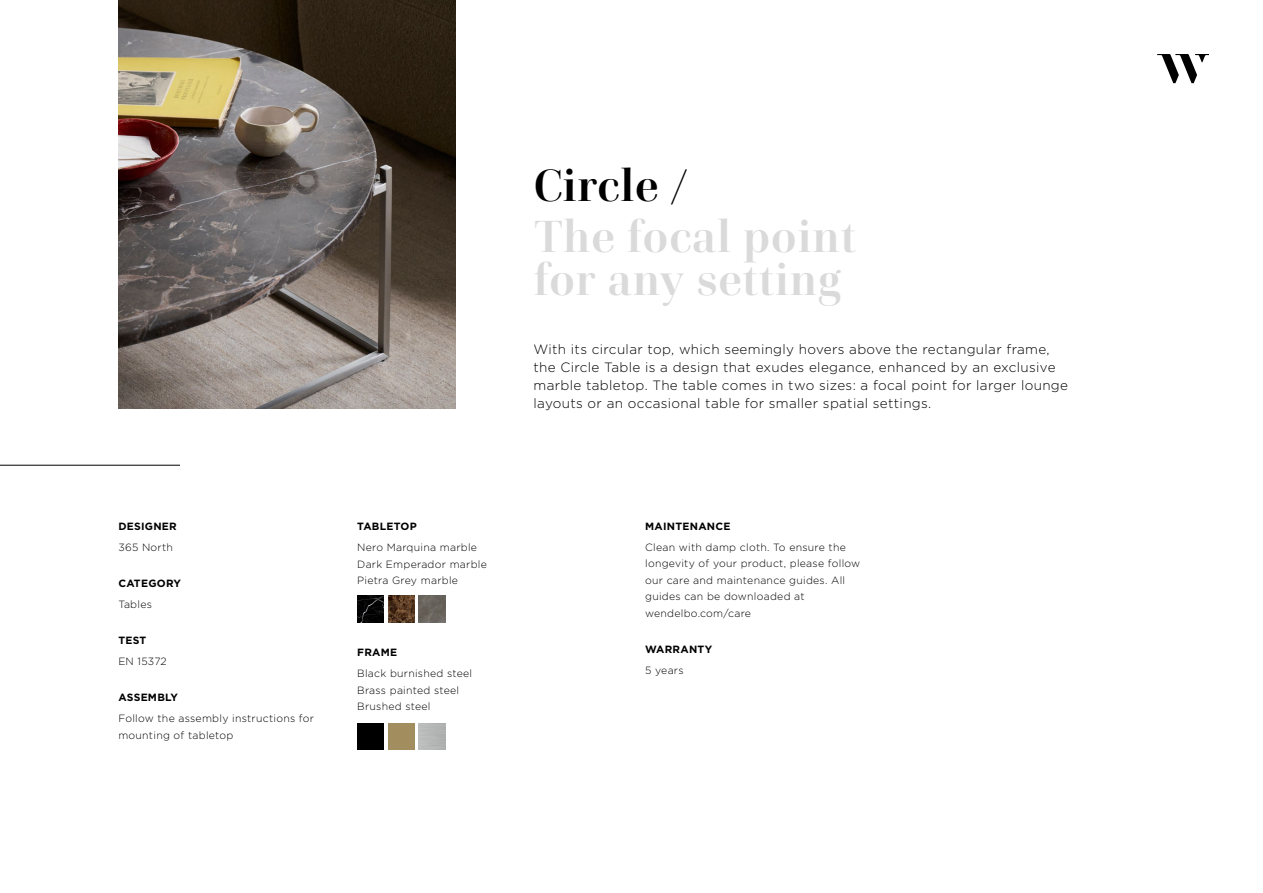
<style>
.page{position:relative;width:1263px;height:893px;background:#fff}
.page>*{position:absolute;margin:0;border:0;box-sizing:border-box;transform-origin:0 0}
.t1{font:700 45px/43.5px "Cardillac";letter-spacing:.025em;color:#dadada}
.t2{font:700 45px "Cardillac";letter-spacing:.015em;color:#000}
.t3{font:300 13.5px/18px "Gotham";letter-spacing:.025em;color:#000}
.t4{font:300 10.5px/16.5px "Gotham";letter-spacing:.025em;color:#000}
.t5{font:700 10.5px "Gotham";letter-spacing:.025em;color:#000}
</style>
<div class="page">
<svg style="left:1157px;top:54px;width:52px;height:29px"></svg>
<img style="left:118px;top:0;width:338px;height:408px">
<hr style="left:0;top:465px;width:180px;height:1px;background:#000">
<img style="left:357px;top:596px;width:27px;height:26px">
<img style="left:388px;top:596px;width:26px;height:26px">
<div style="left:357px;top:723px;width:27px;height:27px;background:#000"></div>
<img style="left:388px;top:723px;width:26px;height:27px">
<img style="left:419px;top:596px;width:26px;height:26px">
<p class="t5" style="left:118px;top:520px;width:60px">DESIGNER</p>
<p class="t4" style="left:118px;top:539px;width:56px">365 North</p>
<p class="t5" style="left:118px;top:577px;width:64px">CATEGORY</p>
<p class="t4" style="left:118px;top:596px;width:35px">Tables</p>
<p class="t5" style="left:118px;top:634px;width:29px">TEST</p>
<p class="t4" style="left:118px;top:653px;width:50px">EN 15372</p>
<p class="t5" style="left:118px;top:691px;width:61px">ASSEMBLY</p>
<p class="t4" style="left:118px;top:710px;width:197px">Follow the assembly instructions for mounting of tabletop</p>
<p class="t5" style="left:357px;top:520px;width:61px">TABLETOP</p>
<p class="t4" style="left:357px;top:539px;width:131px">Nero Marquina marble<br>Dark Emperador marble<br>Pietra Grey marble</p>
<p class="t5" style="left:357px;top:646px;width:41px">FRAME</p>
<p class="t4" style="left:357px;top:665px;width:117px">Black burnished steel<br>Brass painted steel<br>Brushed steel</p>
<h1 class="t2" style="left:533px;top:156px;width:157px">Circle /</h1>
<h1 class="t1" style="left:533px;top:214px;width:324px">The focal point for any setting</h1>
<p class="t3" style="left:533px;top:340px;width:536px">With its circular top, which seemingly hovers above the rectangular frame, the Circle Table is a design that exudes elegance, enhanced by an exclusive marble tabletop. The table comes in two sizes: a focal point for larger lounge layouts or an occasional table for smaller spatial settings.</p>
<p class="t5" style="left:645px;top:520px;width:87px">MAINTENANCE</p>
<p class="t4" style="left:645px;top:539px;width:217px">Clean with damp cloth. To ensure the longevity of your product, please follow our care and maintenance guides. All guides can be downloaded at wendelbo.com/care</p>
<p class="t5" style="left:645px;top:643px;width:69px">WARRANTY</p>
<p class="t4" style="left:645px;top:662px;width:40px">5 years</p>
</div>
